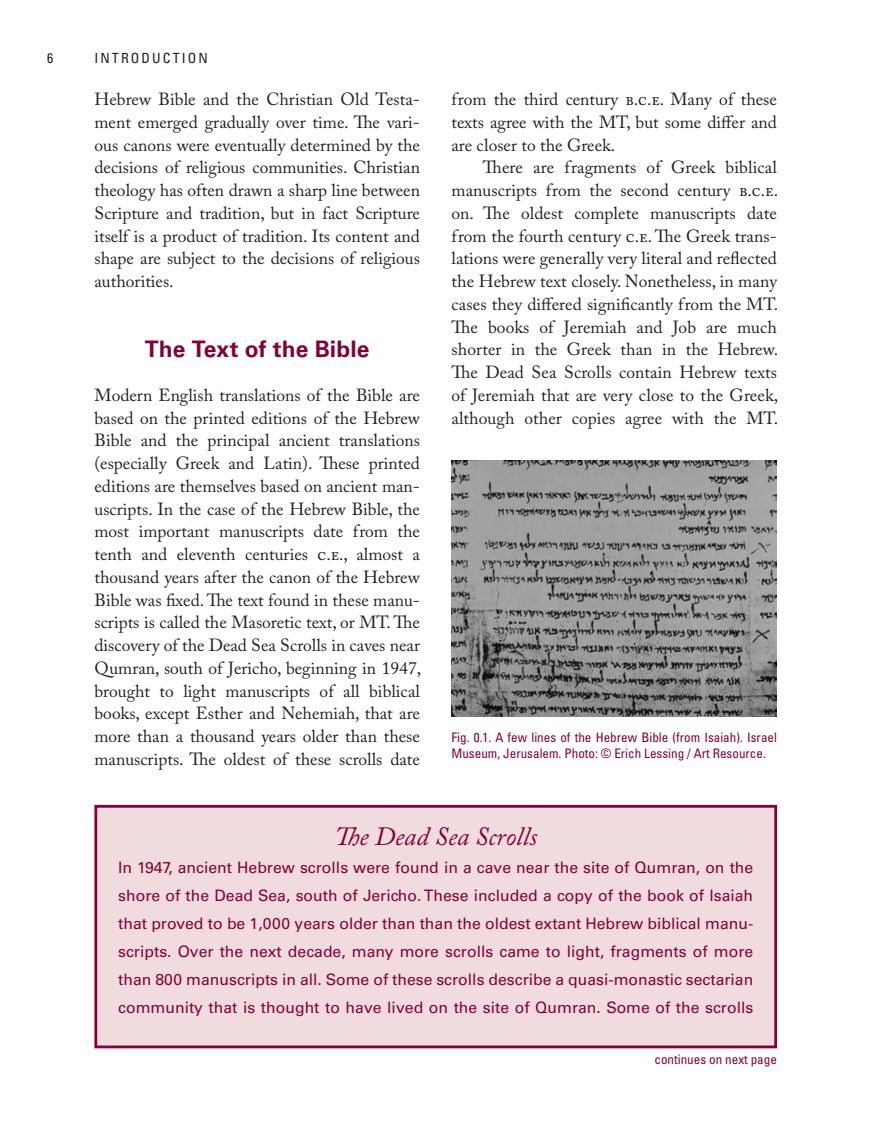
<style>
.page{position:relative;width:882px;height:1134px;background:#fff}
.page>*{position:absolute;margin:0;border:0;box-sizing:border-box;transform-origin:0 0}
.t1{font:italic 26.25px "Adobe Caslon Pro";color:#860037}
.t2{font:700 22.75px "Univers";letter-spacing:.005em;color:#860037}
.t3{font:17.5px/22.8px "Adobe Caslon Pro";color:#231f20;text-align:justify}
.t4{font:15.75px/28px "Univers";color:#860037;text-align:justify}
.t5{font:condensed 14px "Univers";letter-spacing:.15em;color:#231f20}
.t6{font:condensed 13.12px/15.8px "Univers";color:#860037}
</style>
<div class="page">
<div style="left:96px;top:806px;width:680px;height:241px;background:#f0dcde"></div>
<div style="left:94px;top:805px;width:683px;height:243px;border:3px solid #860037"></div>
<img style="left:452px;top:461px;width:325px;height:255px">
<p class="t5" style="left:47px;top:49px;width:8px">6</p>
<p class="t5" style="left:94px;top:49px;width:115px">INTRODUCTION</p>
<p class="t3" style="left:94px;top:88px;width:327px">Hebrew Bible and the Christian Old Testa&shy;ment emerged gradually over time. The vari&shy;ous canons were eventually determined by the decisions of religious communities. Christian theology has often drawn a sharp line between Scripture and tradition, but in fact Scripture itself is a product of tradition. Its content and shape are subject to the decisions of religious authorities.</p>
<h2 class="t2" style="left:145px;top:336px;width:226px">The Text of the Bible</h2>
<p class="t3" style="left:94px;top:383px;width:328px">Modern English translations of the Bible are based on the printed editions of the Hebrew Bible and the principal ancient translations (especially Greek and Latin). These printed editions are themselves based on ancient man&shy;uscripts. In the case of the Hebrew Bible, the most important manuscripts date from the tenth and eleventh centuries C.E., almost a thousand years after the canon of the Hebrew Bible was fixed. The text found in these manu&shy;scripts is called the Masoretic text, or MT. The discovery of the Dead Sea Scrolls in caves near Qumran, south of Jericho, beginning in 1947, brought to light manuscripts of all biblical books, except Esther and Nehemiah, that are more than a thousand years older than these manuscripts. The oldest of these scrolls date</p>
<p class="t3" style="left:451px;top:88px;width:327px">from the third century B.C.E. Many of these texts agree with the MT, but some differ and are closer to the Greek.</p>
<p class="t3" style="left:451px;top:156px;width:328px;text-indent:31px">There are fragments of Greek biblical manuscripts from the second century B.C.E. on. The oldest complete manuscripts date from the fourth century C.E. The Greek trans&shy;lations were generally very literal and reflected the Hebrew text closely. Nonetheless, in many cases they differed significantly from the MT.<br>The books of Jeremiah and Job are much shorter in the Greek than in the Hebrew.<br>The Dead Sea Scrolls contain Hebrew texts of Jeremiah that are very close to the Greek, although other copies agree with the MT.</p>
<p class="t6" style="left:452px;top:729px;width:327px">Fig. 0.1. A few lines of the Hebrew Bible (from Isaiah). Israel<br>Museum, Jerusalem. Photo: © Erich Lessing / Art Resource.</p>
<h1 class="t1" style="left:334px;top:820px;width:204px">The Dead Sea Scrolls</h1>
<p class="t4" style="left:118px;top:853px;width:637px">In 1947, ancient Hebrew scrolls were found in a cave near the site of Qumran, on the shore of the Dead Sea, south of Jericho. These included a copy of the book of Isaiah that proved to be 1,000 years older than than the oldest extant Hebrew biblical manu&shy;scripts. Over the next decade, many more scrolls came to light, fragments of more than 800 manuscripts in all. Some of these scrolls describe a quasi-monastic sectarian community that is thought to have lived on the site of Qumran. Some of the scrolls</p>
<p class="t6" style="left:655px;top:1051px;width:124px">continues on next page</p>
</div>
